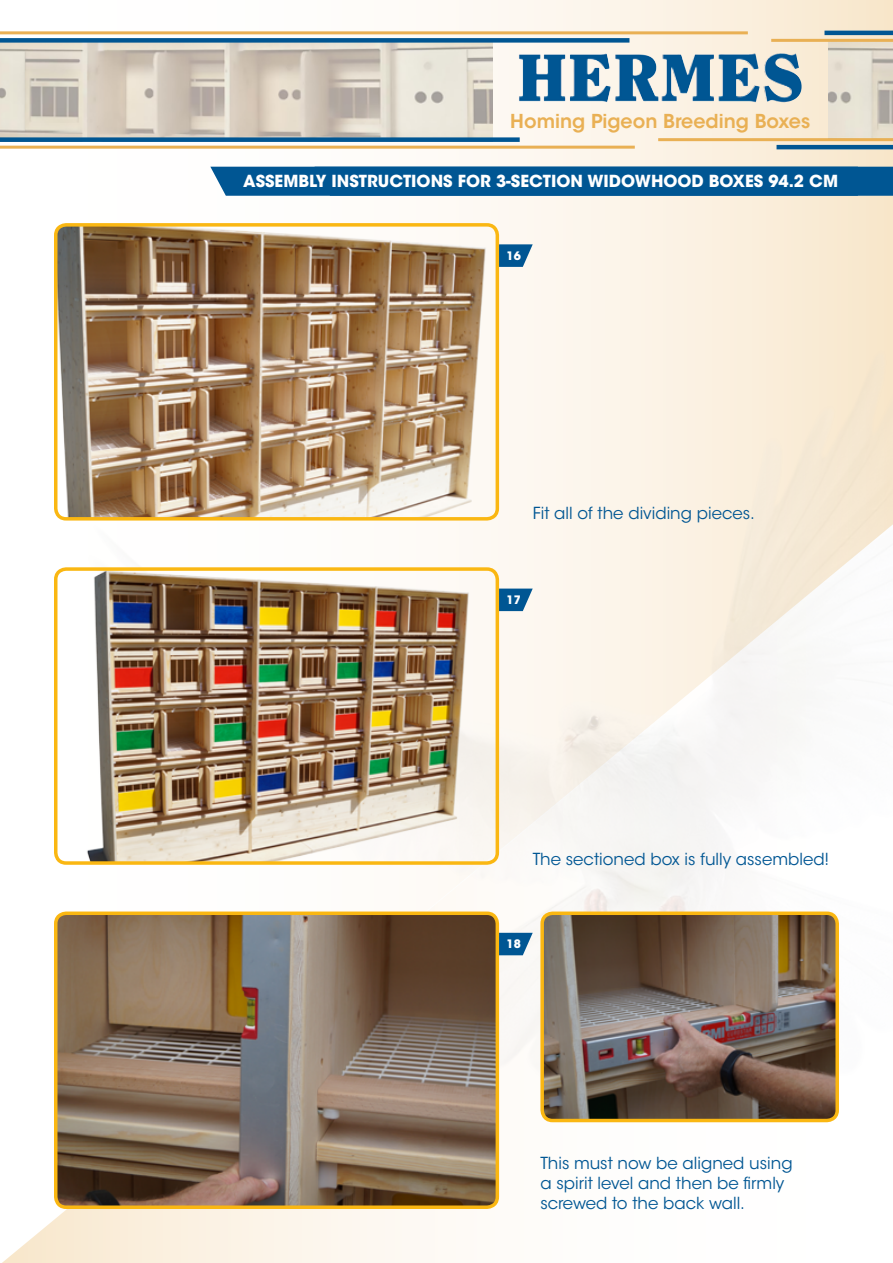
<style>
.page{position:relative;width:893px;height:1263px;background:#fff}
.page>*{position:absolute;margin:0;border:0;box-sizing:border-box;transform-origin:0 0}
.t1{font:600 19.05px "ITC Avant Garde Std";color:#e9b054}
.t2{font:16.5px/19.8px "ITC Avant Garde Std";color:#005693}
.t3{font:700 16.5px "ITC Avant Garde Std";color:#fff}
.t4{font:700 11.55px "ITC Avant Garde Std";color:#fff}
</style>
<div class="page">
<svg style="left:0;top:0;width:893px;height:268px"></svg>
<svg style="left:2px;top:1093px;width:827px;height:170px"></svg>
<img style="left:0;top:43px;width:492px;height:94px">
<img style="left:828px;top:42px;width:65px;height:96px">
<img style="left:569px;top:53px;width:233px;height:50px">
<div style="left:0;top:38px;width:629px;height:5px;background:#005693"></div>
<hr style="left:776px;top:145px;width:117px;height:4px;background:#005693">
<hr style="left:0;top:31px;width:748px;height:3px;background:#e9b054">
<hr style="left:658px;top:138px;width:235px;height:3px;background:#e9b054">
<hr style="left:771px;top:39px;width:122px;height:3px;background:#e9b054">
<hr style="left:0;top:146px;width:635px;height:3px;background:#e9b054">
<hr style="left:824px;top:31px;width:69px;height:4px;background:#005693">
<div style="left:0;top:137px;width:520px;height:5px;background:#005693"></div>
<svg style="left:499px;top:244px;width:34px;height:23px"></svg>
<img style="left:56px;top:225px;width:441px;height:294px">
<div style="left:54px;top:223px;width:445px;height:298px;border:3px solid #fab712;border-radius:10px"></div>
<svg style="left:499px;top:589px;width:34px;height:22px"></svg>
<svg style="left:499px;top:933px;width:34px;height:22px"></svg>
<img style="left:58px;top:569px;width:439px;height:294px">
<div style="left:54px;top:567px;width:445px;height:298px;border:3px solid #fab712;border-radius:10px"></div>
<img style="left:56px;top:913px;width:441px;height:294px">
<div style="left:54px;top:911px;width:445px;height:298px;border:3px solid #fab712;border-radius:10px"></div>
<img style="left:542px;top:913px;width:295px;height:207px">
<div style="left:540px;top:911px;width:299px;height:211px;border:3px solid #fab712;border-radius:10px"></div>
<div style="left:210px;top:167px;width:683px;height:29px;background:#005693"></div>
<p class="t1" style="left:510px;top:109px;width:301px">Homing Pigeon Breeding Boxes</p>
<p class="t3" style="left:243px;top:171px;width:596px">ASSEMBLY INSTRUCTIONS FOR 3-SECTION WIDOWHOOD BOXES 94.2 CM</p>
<p class="t4" style="left:507px;top:248px;width:16px">16</p>
<p class="t2" style="left:533px;top:503px;width:224px">Fit all of the dividing pieces.</p>
<p class="t4" style="left:507px;top:592px;width:16px">17</p>
<p class="t2" style="left:533px;top:849px;width:298px">The sectioned box is fully assembled!</p>
<p class="t4" style="left:507px;top:936px;width:16px">18</p>
<p class="t2" style="left:540px;top:1154px;width:254px">This must now be aligned using a spirit level and then be firmly screwed to the back wall.</p>
</div>
